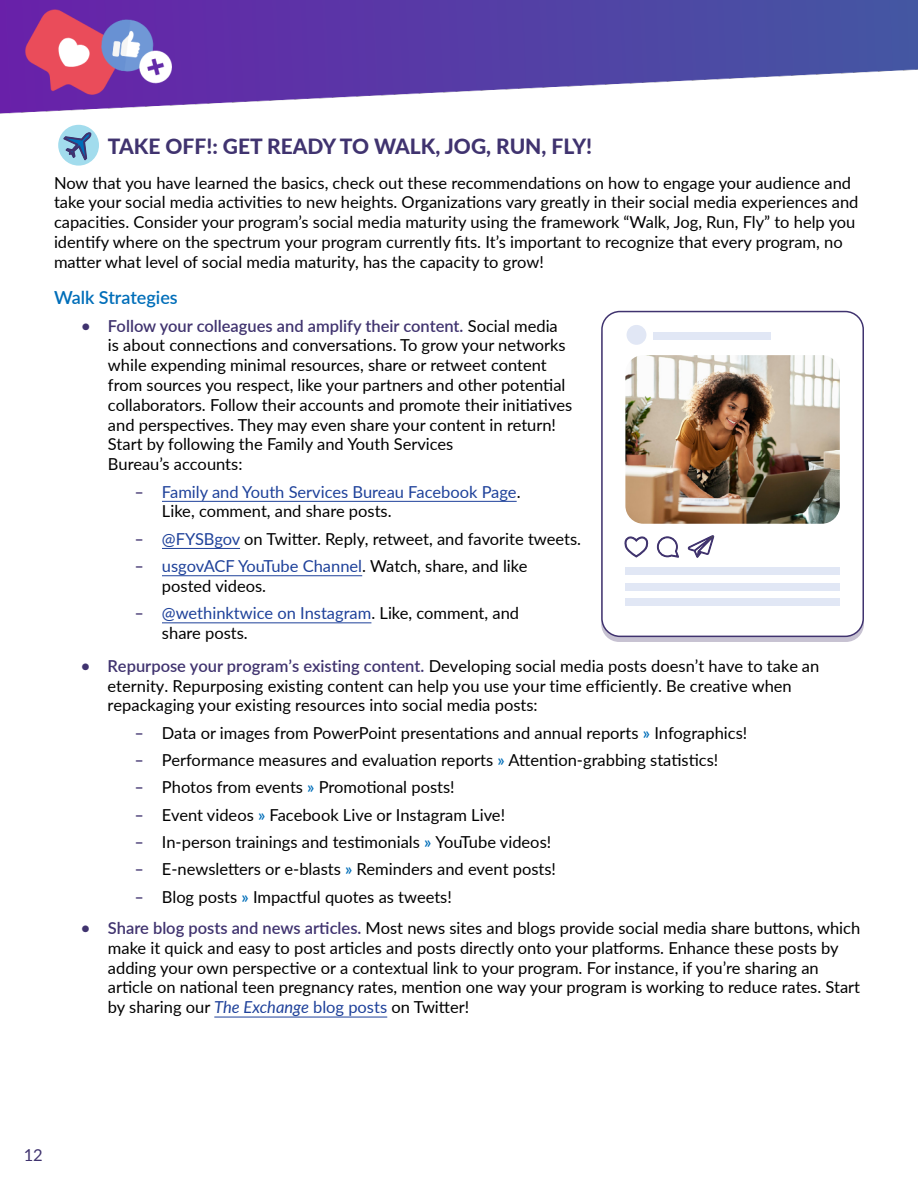
<style>
.page{position:relative;width:918px;height:1188px;background:#fff}
.page>*{position:absolute;margin:0;border:0;box-sizing:border-box;transform-origin:0 0}
.t1{font:800 21px "Lato";color:#40336f}
.t2{font:600 18px "Lato";color:#006eb9}
.t3{font:16.5px/19.8px "Lato";color:#000}
.t4{font:16.5px/19.8px "Lato";color:#1e419a}
.t5{font:16.5px "Lato";color:#40336f}
.s1{font-weight:600;color:#40336f}
.s2{color:#000}
.s3{color:#1e419a}
.s4{font-weight:600;color:#006eb9}
.s5{font-style:italic;color:#1e419a}
</style>
<div class="page">
<img style="left:0;top:0;width:918px;height:1018px">
<hr style="left:162px;top:501px;width:355px;height:1px;background:#1e419a">
<hr style="left:162px;top:548px;width:78px;height:1px;background:#1e419a">
<hr style="left:162px;top:575px;width:200px;height:1px;background:#1e419a">
<hr style="left:162px;top:622px;width:209px;height:1px;background:#1e419a">
<hr style="left:214px;top:1017px;width:173px;height:1px;background:#1e419a">
<div style="left:602px;top:312px;width:261px;height:324px;background:#fff;border-radius:18px"></div>
<div style="left:601px;top:311px;width:263px;height:326px;border:2px solid #40336f;border-radius:18px"></div>
<img style="left:625px;top:355px;width:215px;height:169px">
<svg style="left:624px;top:536px;width:24px;height:22px"></svg>
<svg style="left:657px;top:536px;width:22px;height:22px"></svg>
<svg style="left:688px;top:535px;width:26px;height:23px"></svg>
<div style="left:625px;top:567px;width:214px;height:8px;background:#e1e7f5"></div>
<div style="left:653px;top:332px;width:118px;height:8px;background:#e1e7f5"></div>
<div style="left:625px;top:584px;width:215px;height:7px;background:#e1e7f5"></div>
<div style="left:625px;top:598px;width:215px;height:8px;background:#e1e7f5"></div>
<div style="left:627px;top:325px;width:19px;height:20px;background:#e1e7f5;border-radius:50%"></div>
<div style="left:58px;top:125px;width:41px;height:41px;background:#a2dced;border-radius:50%"></div>
<svg style="left:64px;top:132px;width:27px;height:31px"></svg>
<h2 class="t1" style="left:108px;top:130px;width:486px">TAKE OFF!: GET READY TO WALK, JOG, RUN, FLY!</h2>
<p class="t3" style="left:54px;top:172px;width:806px">Now that you have learned the basics, check out these recommendations on how to engage your audience and take your social media activities to new heights. Organizations vary greatly in their social media experiences and capacities. Consider your program’s social media maturity using the framework “Walk, Jog, Run, Fly” to help you identify where on the spectrum your program currently fits. It’s important to recognize that every program, no matter what level of social media maturity, has the capacity to grow!</p>
<h3 class="t2" style="left:54px;top:285px;width:125px">Walk Strategies</h3>
<p class="t3" style="left:108px;top:315px;width:466px;text-indent:-27px"><span class="s1">• Follow your colleagues and amplify their content.</span> Social media is about connections and conversations. To grow your networks while expending minimal resources, share or retweet content from sources you respect, like your partners and other potential collaborators. Follow their accounts and promote their initiatives and perspectives. They may even share your content in return!<br>Start by following the Family and Youth Services<br>Bureau’s accounts:</p>
<p class="t4" style="left:162px;top:481px;width:360px;text-indent:-27px"><span class="s1">‒</span> Family and Youth Services Bureau Facebook Page<span class="s2">.<br>Like, comment, and share posts.</span></p>
<p class="t3" style="left:135px;top:528px;width:448px"><span class="s1">‒</span> <span class="s3">@FYSBgov</span> on Twitter. Reply, retweet, and favorite tweets.</p>
<p class="t3" style="left:162px;top:555px;width:367px;text-indent:-27px"><span class="s1">‒</span> <span class="s3">usgovACF YouTube Channel</span>. Watch, share, and like posted videos.</p>
<p class="t3" style="left:162px;top:602px;width:359px;text-indent:-27px"><span class="s1">‒</span> <span class="s3">@wethinktwice on Instagram</span>. Like, comment, and share posts.</p>
<p class="t3" style="left:108px;top:655px;width:713px;text-indent:-27px"><span class="s1">• Repurpose your program’s existing content.</span> Developing social media posts doesn’t have to take an eternity. Repurposing existing content can help you use your time efficiently. Be creative when repackaging your existing resources into social media posts:</p>
<p class="t3" style="left:135px;top:722px;width:614px"><span class="s1">‒</span> Data or images from PowerPoint presentations and annual reports <span class="s4">»</span> Infographics!</p>
<p class="t3" style="left:135px;top:749px;width:585px"><span class="s1">‒</span> Performance measures and evaluation reports <span class="s4">»</span> Attention-grabbing statistics!</p>
<p class="t3" style="left:135px;top:777px;width:321px"><span class="s1">‒</span> Photos from events <span class="s4">»</span> Promotional posts!</p>
<p class="t3" style="left:135px;top:804px;width:372px"><span class="s1">‒</span> Event videos <span class="s4">»</span> Facebook Live or Instagram Live!</p>
<p class="t3" style="left:135px;top:831px;width:418px"><span class="s1">‒</span> In-person trainings and testimonials <span class="s4">»</span> YouTube videos!</p>
<p class="t3" style="left:135px;top:859px;width:423px"><span class="s1">‒</span> E-newsletters or e-blasts <span class="s4">»</span> Reminders and event posts!</p>
<p class="t3" style="left:135px;top:886px;width:318px"><span class="s1">‒</span> Blog posts <span class="s4">»</span> Impactful quotes as tweets!</p>
<p class="t3" style="left:108px;top:917px;width:754px;text-indent:-27px"><span class="s1">• Share blog posts and news articles.</span> Most news sites and blogs provide social media share buttons, which make it quick and easy to post articles and posts directly onto your platforms. Enhance these posts by adding your own perspective or a contextual link to your program. For instance, if you’re sharing an article on national teen pregnancy rates, mention one way your program is working to reduce rates. Start by sharing our <span class="s5">The Exchange</span> <span class="s3">blog posts</span> on Twitter!</p>
<p class="t5" style="left:24px;top:1144px;width:21px">12</p>
</div>
